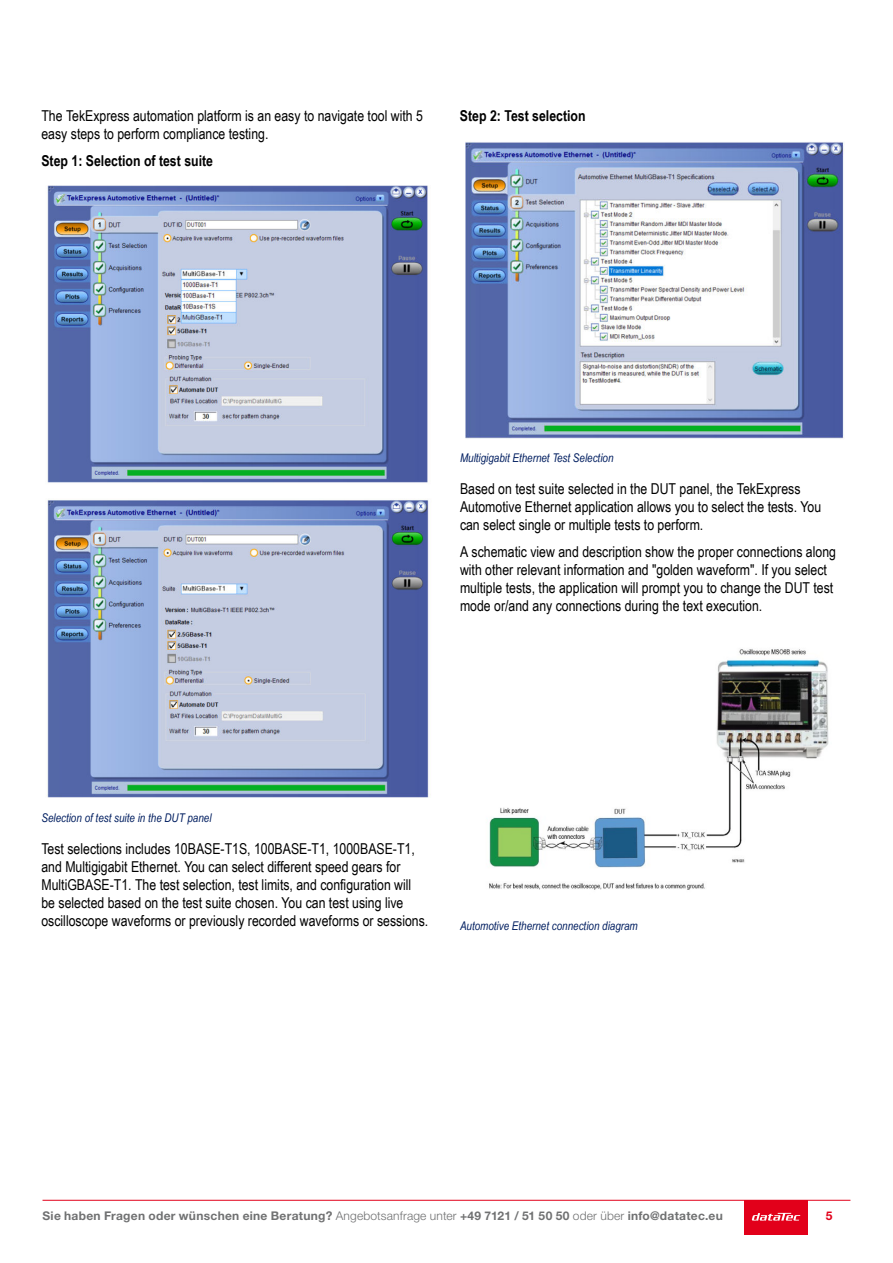
<style>
.page{position:relative;width:893px;height:1263px;background:#fff}
.page>*{position:absolute;margin:0;border:0;box-sizing:border-box;transform-origin:0 0}
.t1{font:15px/18px "Arial Narrow";color:#000}
.t2{font:700 15px "Arial Narrow";color:#000}
.t3{font:italic 12px "Arial Narrow";color:#001e60}
.t4{font:700 12px "Helvetica Neue LT Pro";letter-spacing:.025em;color:#707172}
.t5{font:700 12px "Helvetica Neue LT Pro";color:#e2001a}
.s1{font-weight:300}
</style>
<div class="page">
<div style="left:744px;top:1200px;width:64px;height:34px;background:#e2001a"></div>
<svg style="left:752px;top:1213px;width:48px;height:7px"></svg>
<hr style="left:43px;top:1200px;width:807px;height:1px;background:#e2001a">
<img style="left:47px;top:185px;width:381px;height:298px">
<img style="left:47px;top:500px;width:382px;height:298px">
<img style="left:465px;top:142px;width:379px;height:297px">
<img style="left:489px;top:649px;width:340px;height:241px">
<p class="t1" style="left:41px;top:107px;width:383px">The TekExpress automation platform is an easy to navigate tool with 5 easy steps to perform compliance testing.</p>
<p class="t2" style="left:41px;top:150px;width:173px">Step 1: Selection of test suite</p>
<p class="t2" style="left:460px;top:105px;width:127px">Step 2: Test selection</p>
<p class="t3" style="left:460px;top:449px;width:155px">Multigigabit Ethernet Test Selection</p>
<p class="t1" style="left:460px;top:479px;width:363px">Based on test suite selected in the DUT panel, the TekExpress<br>Automotive Ethernet application allows you to select the tests. You can select single or multiple tests to perform.</p>
<p class="t1" style="left:460px;top:542px;width:378px">A schematic view and description show the proper connections along with other relevant information and "golden waveform". If you select multiple tests, the application will prompt you to change the DUT test mode or/and any connections during the text execution.</p>
<p class="t3" style="left:41px;top:810px;width:172px">Selection of test suite in the DUT panel</p>
<p class="t1" style="left:41px;top:839px;width:388px">Test selections includes 10BASE-T1S, 100BASE-T1, 1000BASE-T1, and Multigigabit Ethernet. You can select different speed gears for MultiGBASE-T1. The test selection, test limits, and configuration will be selected based on the test suite chosen. You can test using live oscilloscope waveforms or previously recorded waveforms or sessions.</p>
<p class="t3" style="left:460px;top:917px;width:179px">Automotive Ethernet connection diagram</p>
<p class="t4" style="left:43px;top:1209px;width:682px">Sie haben Fragen oder wünschen eine Beratung? <span class="s1">Angebotsanfrage unter</span> +49 7121 / 51 50 50 <span class="s1">oder über</span> info@datatec.eu</p>
<p class="t5" style="left:826px;top:1209px;width:8px">5</p>
</div>
